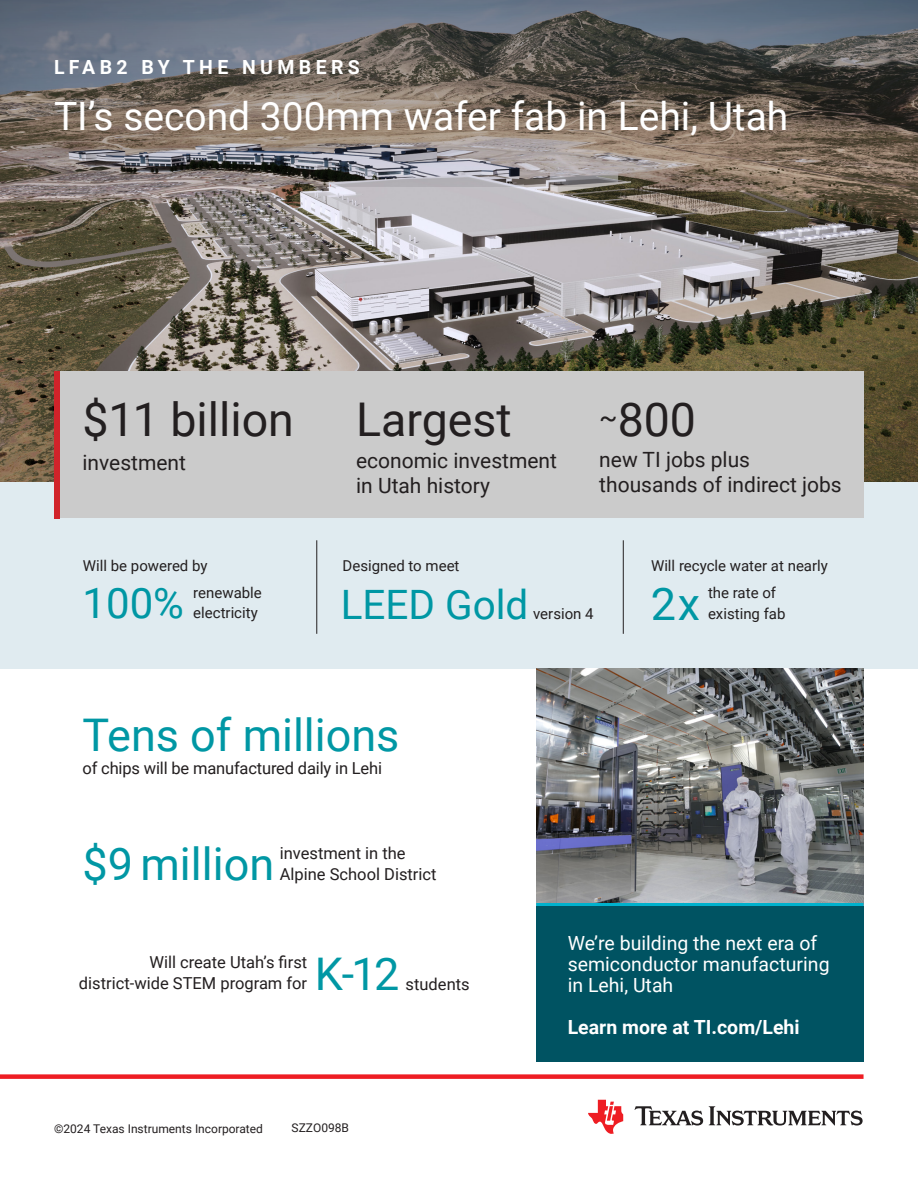
<style>
.page{position:relative;width:918px;height:1188px;background:#fff}
.page>*{position:absolute;margin:0;border:0;box-sizing:border-box;transform-origin:0 0}
.t1{font:46.5px "Roboto";color:#231f20}
.t2{font:45px "Roboto";color:#0097a4}
.t3{font:42px "Roboto";color:#0097a4}
.t4{font:40.5px "Roboto";color:#0097a4}
.t5{font:39px "Roboto";color:#fff}
.t6{font:21px/25.5px "Roboto";color:#231f20}
.t7{font:19.5px/21px "Roboto";color:#fff}
.t8{font:700 19.5px "Roboto";color:#fff}
.t9{font:700 19.5px "Roboto";letter-spacing:.225em;color:#fff}
.t10{font:16.5px/21px "Roboto";color:#231f20;text-align:right}
.t11{font:15px/19.5px "Roboto";color:#231f20}
.t12{font:12px "Roboto";color:#231f20}
.t13{font:12px "Roboto";color:#221e1f}
</style>
<div class="page">
<div style="left:0;top:467px;width:918px;height:202px;background:#e0ebf0"></div>
<img style="left:0;top:187px;width:918px;height:294px">
<svg style="left:0;top:0;width:918px;height:187px;background:#6f6b6a"></svg>
<div style="left:57px;top:371px;width:807px;height:147px;background:#cbcbcb"></div>
<div style="left:54px;top:371px;width:6px;height:147px;background:#d1232a"></div>
<img style="left:536px;top:669px;width:328px;height:234px">
<div style="left:536px;top:906px;width:328px;height:156px;background:#005362"></div>
<div style="left:0;top:1074px;width:864px;height:5px;background:#ee1d23"></div>
<svg style="left:635px;top:1106px;width:68px;height:20px"></svg>
<svg style="left:588px;top:1100px;width:35px;height:34px"></svg>
<svg style="left:709px;top:1106px;width:154px;height:20px"></svg>
<hr style="left:536px;top:903px;width:328px;height:3px;background:#00b1cd">
<hr style="left:317px;top:540px;width:1px;height:94px;background:#231f20">
<hr style="left:623px;top:540px;width:1px;height:94px;background:#231f20">
<p class="t9" style="left:54px;top:54px;width:307px">LFAB2 BY THE NUMBERS</p>
<h3 class="t5" style="left:54px;top:89px;width:736px">TI’s second 300mm wafer fab in Lehi, Utah</h3>
<h1 class="t1" style="left:82px;top:387px;width:213px">$11 billion</h1>
<p class="t6" style="left:82px;top:449px;width:105px">investment</p>
<h1 class="t1" style="left:356px;top:387px;width:157px">Largest</h1>
<p class="t6" style="left:356px;top:447px;width:202px">economic investment in Utah history</p>
<h1 class="t1" style="left:599px;top:387px;width:98px"><sup>~</sup>800</h1>
<p class="t6" style="left:599px;top:446px;width:244px">new TI jobs plus thousands of indirect jobs</p>
<p class="t11" style="left:651px;top:556px;width:178px">Will recycle water at nearly</p>
<h2 class="t2" style="left:651px;top:572px;width:51px">2x</h2>
<p class="t11" style="left:83px;top:556px;width:126px">Will be powered by</p>
<h3 class="t3" style="left:82px;top:573px;width:103px">100%</h3>
<p class="t11" style="left:193px;top:582px;width:70px">renewable electricity</p>
<p class="t11" style="left:708px;top:582px;width:79px;line-height:21px">the rate of existing fab</p>
<p class="t11" style="left:343px;top:556px;width:118px">Designed to meet</p>
<h3 class="t4" style="left:341px;top:576px;width:189px">LEED Gold</h3>
<p class="t11" style="left:533px;top:603px;width:62px">version 4</p>
<h2 class="t2" style="left:82px;top:703px;width:319px">Tens of millions</h2>
<p class="t10" style="left:82px;top:757px;width:301px">of chips will be manufactured daily in Lehi</p>
<h2 class="t2" style="left:82px;top:833px;width:193px">$9 million</h2>
<p class="t10" style="left:280px;top:842px;width:127px">investment in the</p>
<p class="t10" style="left:280px;top:863px;width:158px">Alpine School District</p>
<p class="t10" style="left:79px;top:951px;width:230px">Will create Utah’s first district-wide STEM program for</p>
<h2 class="t2" style="left:315px;top:942px;width:86px">K-12</h2>
<p class="t10" style="left:406px;top:973px;width:66px">students</p>
<p class="t12" style="left:54px;top:1120px;width:210px">©2024 Texas Instruments Incorporated</p>
<p class="t13" style="left:292px;top:1119px;width:59px">SZZO098B</p>
<p class="t7" style="left:568px;top:931px;width:263px">We’re building the next era of semiconductor manufacturing in Lehi, Utah</p>
<p class="t8" style="left:568px;top:1013px;width:234px">Learn more at TI.com/Lehi</p>
</div>
